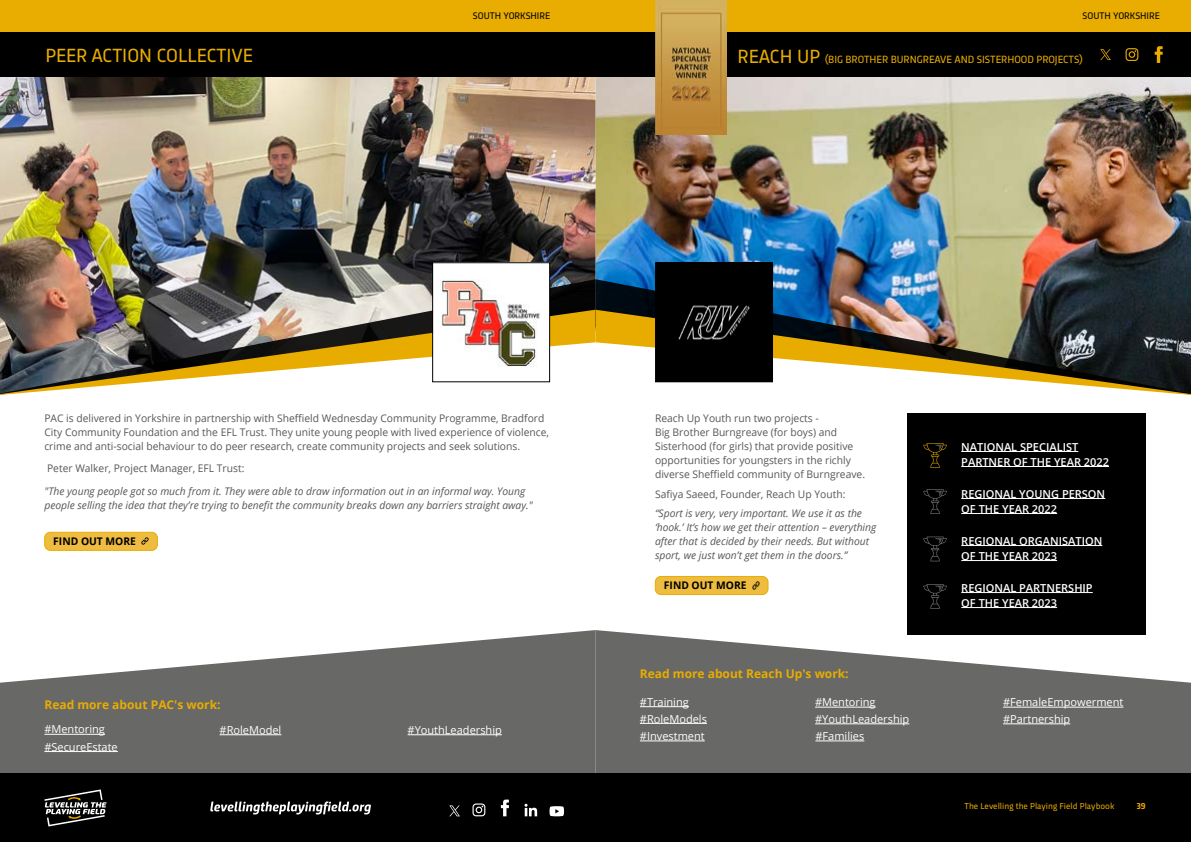
<style>
.page{position:relative;width:1191px;height:842px;background:#fff}
.page>*{position:absolute;margin:0;border:0;box-sizing:border-box;transform-origin:0 0}
.t1{font:20px "Trasandina";color:#e8ad00}
.t2{font:700 12px "Open Sans";color:#e8ad00}
.t3{font:11px "Open Sans";color:#fff}
.t4{font:600 11px/15px "Open Sans";color:#fff}
.t5{font:11px "Trasandina";color:#e8ad00}
.t6{font:10.5px/14px "Open Sans";color:#575756}
.t7{font:italic 10.5px/14px "Open Sans";color:#575756}
.t8{font:700 10.5px "Open Sans";color:#000}
.t9{font:10px "Trasandina";color:#000}
.t10{font:9px "Trasandina";color:#e8ab00}
.t11{font:700 9px "Trasandina";color:#e8ab00}
.s1{font-size:20px}
</style>
<div class="page">
<div style="left:0;top:0;width:1191px;height:43px;background:#e8ad00"></div>
<img style="left:595px;top:77px;width:596px;height:202px">
<img style="left:0;top:77px;width:595px;height:202px">
<img style="left:0;top:279px;width:595px;height:31px">
<svg style="left:0;top:630px;width:595px;height:144px;fill:#686867"></svg>
<svg style="left:595px;top:630px;width:596px;height:144px;fill:#686867"></svg>
<img style="left:0;top:310px;width:595px;height:85px">
<img style="left:595px;top:279px;width:596px;height:31px">
<svg style="left:595px;top:310px;width:596px;height:85px"></svg>
<div style="left:432px;top:263px;width:117px;height:119px;background:#fff"></div>
<img style="left:441px;top:280px;width:99px;height:86px">
<div style="left:432px;top:262px;width:118px;height:120px;border:1px solid #000"></div>
<div style="left:655px;top:263px;width:117px;height:119px;background:#000"></div>
<img style="left:678px;top:305px;width:72px;height:35px">
<div style="left:655px;top:262px;width:118px;height:120px;border:1px solid #000"></div>
<div style="left:0;top:32px;width:595px;height:45px;background:#000"></div>
<div style="left:595px;top:32px;width:596px;height:45px;background:#000"></div>
<hr style="left:44px;top:734px;width:61px;height:1px;background:#fff">
<hr style="left:407px;top:734px;width:95px;height:1px;background:#fff">
<hr style="left:220px;top:734px;width:61px;height:1px;background:#fff">
<div style="left:0;top:774px;width:1191px;height:68px;background:#000"></div>
<svg style="left:44px;top:789px;width:63px;height:37px"></svg>
<svg style="left:501px;top:800px;width:8px;height:16px"></svg>
<svg style="left:472px;top:803px;width:13px;height:13px"></svg>
<svg style="left:524px;top:804px;width:13px;height:12px"></svg>
<svg style="left:549px;top:806px;width:15px;height:10px"></svg>
<hr style="left:640px;top:723px;width:67px;height:1px;background:#fff">
<hr style="left:640px;top:706px;width:49px;height:1px;background:#fff">
<hr style="left:1003px;top:723px;width:67px;height:1px;background:#fff">
<hr style="left:1003px;top:707px;width:120px;height:1px;background:#fff">
<hr style="left:640px;top:741px;width:64px;height:1px;background:#fff">
<hr style="left:44px;top:751px;width:74px;height:1px;background:#fff">
<hr style="left:815px;top:723px;width:94px;height:1px;background:#fff">
<hr style="left:815px;top:707px;width:60px;height:1px;background:#fff">
<hr style="left:815px;top:741px;width:49px;height:1px;background:#fff">
<img style="left:655px;top:0;width:71px;height:134px">
<svg style="left:1154px;top:46px;width:8px;height:17px"></svg>
<svg style="left:1125px;top:48px;width:13px;height:13px"></svg>
<div style="left:907px;top:414px;width:238px;height:221px;background:#000"></div>
<hr style="left:961px;top:451px;width:117px;height:1px;background:#fff">
<hr style="left:961px;top:466px;width:148px;height:1px;background:#fff">
<hr style="left:961px;top:498px;width:144px;height:1px;background:#fff">
<hr style="left:961px;top:513px;width:96px;height:1px;background:#fff">
<hr style="left:961px;top:545px;width:141px;height:1px;background:#fff">
<hr style="left:961px;top:560px;width:96px;height:1px;background:#fff">
<hr style="left:961px;top:592px;width:131px;height:1px;background:#fff">
<hr style="left:961px;top:607px;width:96px;height:1px;background:#fff">
<svg style="left:923px;top:443px;width:24px;height:25px"></svg>
<svg style="left:923px;top:489px;width:24px;height:25px"></svg>
<svg style="left:923px;top:537px;width:24px;height:24px"></svg>
<svg style="left:923px;top:584px;width:24px;height:25px"></svg>
<div style="left:45px;top:532px;width:112px;height:18px;background:#eebc40;border-radius:6px"></div>
<svg style="left:142px;top:538px;width:7px;height:7px"></svg>
<div style="left:44px;top:532px;width:114px;height:19px;border:1px solid #e8ad00;border-radius:6px"></div>
<div style="left:655px;top:576px;width:113px;height:18px;background:#eebc40;border-radius:6px"></div>
<svg style="left:752px;top:582px;width:7px;height:7px"></svg>
<div style="left:655px;top:576px;width:113px;height:19px;border:1px solid #e8ad00;border-radius:6px"></div>
<svg style="left:210px;top:801px;width:161px;height:13px"></svg>
<svg style="left:449px;top:805px;width:11px;height:11px"></svg>
<svg style="left:1100px;top:49px;width:10px;height:11px"></svg>
<p class="t9" style="left:473px;top:9px;width:79px">SOUTH YORKSHIRE</p>
<p class="t9" style="left:1082px;top:9px;width:79px">SOUTH YORKSHIRE</p>
<h1 class="t1" style="left:45px;top:40px;width:209px">PEER ACTION COLLECTIVE</h1>
<p class="t5" style="left:737px;top:51px;width:347px"><span class="s1">REACH UP</span> (BIG BROTHER BURNGREAVE AND SISTERHOOD PROJECTS)</p>
<p class="t6" style="left:44px;top:411px;width:506px">PAC is delivered in Yorkshire in partnership with Sheffield Wednesday Community Programme, Bradford<br>City Community Foundation and the EFL Trust. They unite young people with lived experience of violence, crime and anti-social behaviour to do peer research, create community projects and seek solutions.</p>
<p class="t6" style="left:47px;top:461px;width:199px">Peter Walker, Project Manager, EFL Trust:</p>
<p class="t7" style="left:44px;top:484px;width:490px">"The young people got so much from it. They were able to draw information out in an informal way. Young people selling the idea that they’re trying to benefit the community breaks down any barriers straight away."</p>
<p class="t8" style="left:53px;top:534px;width:84px">FIND OUT MORE</p>
<p class="t2" style="left:44px;top:696px;width:178px">Read more about PAC's work:</p>
<p class="t3" style="left:44px;top:722px;width:62px">#Mentoring</p>
<p class="t3" style="left:220px;top:722px;width:63px">#RoleModel</p>
<p class="t3" style="left:407px;top:722px;width:96px">#YouthLeadership</p>
<p class="t3" style="left:44px;top:739px;width:75px">#SecureEstate</p>
<p class="t6" style="left:655px;top:411px;width:211px">Reach Up Youth run two projects -<br>Big Brother Burngreave (for boys) and Sisterhood (for girls) that provide positive opportunities for youngsters in the richly diverse Sheffield community of Burngreave.</p>
<p class="t6" style="left:655px;top:486px;width:192px">Safiya Saeed, Founder, Reach Up Youth:</p>
<p class="t7" style="left:655px;top:506px;width:223px">“Sport is very, very important. We use it as the ‘hook.’ It’s how we get their attention – everything after that is decided by their needs. But without sport, we just won’t get them in the doors.”</p>
<p class="t8" style="left:664px;top:578px;width:84px">FIND OUT MORE</p>
<p class="t2" style="left:640px;top:665px;width:210px">Read more about Reach Up's work:</p>
<p class="t3" style="left:640px;top:711px;width:69px">#RoleModels</p>
<p class="t3" style="left:640px;top:694px;width:50px">#Training</p>
<p class="t3" style="left:815px;top:695px;width:62px">#Mentoring</p>
<p class="t3" style="left:815px;top:728px;width:50px">#Families</p>
<p class="t3" style="left:815px;top:711px;width:96px">#YouthLeadership</p>
<p class="t3" style="left:640px;top:728px;width:66px">#Investment</p>
<p class="t4" style="left:961px;top:439px;width:149px">NATIONAL SPECIALIST<br>PARTNER OF THE YEAR 2022</p>
<p class="t4" style="left:961px;top:486px;width:145px">REGIONAL YOUNG PERSON<br>OF THE YEAR 2022</p>
<p class="t4" style="left:961px;top:533px;width:142px">REGIONAL ORGANISATION<br>OF THE YEAR 2023</p>
<p class="t4" style="left:961px;top:580px;width:133px">REGIONAL PARTNERSHIP<br>OF THE YEAR 2023</p>
<p class="t3" style="left:1003px;top:695px;width:122px">#FemaleEmpowerment</p>
<p class="t3" style="left:1003px;top:711px;width:69px">#Partnership</p>
<p class="t10" style="left:964px;top:799px;width:151px">The Levelling the Playing Field Playbook</p>
<p class="t11" style="left:1136px;top:800px;width:10px">39</p>
</div>
